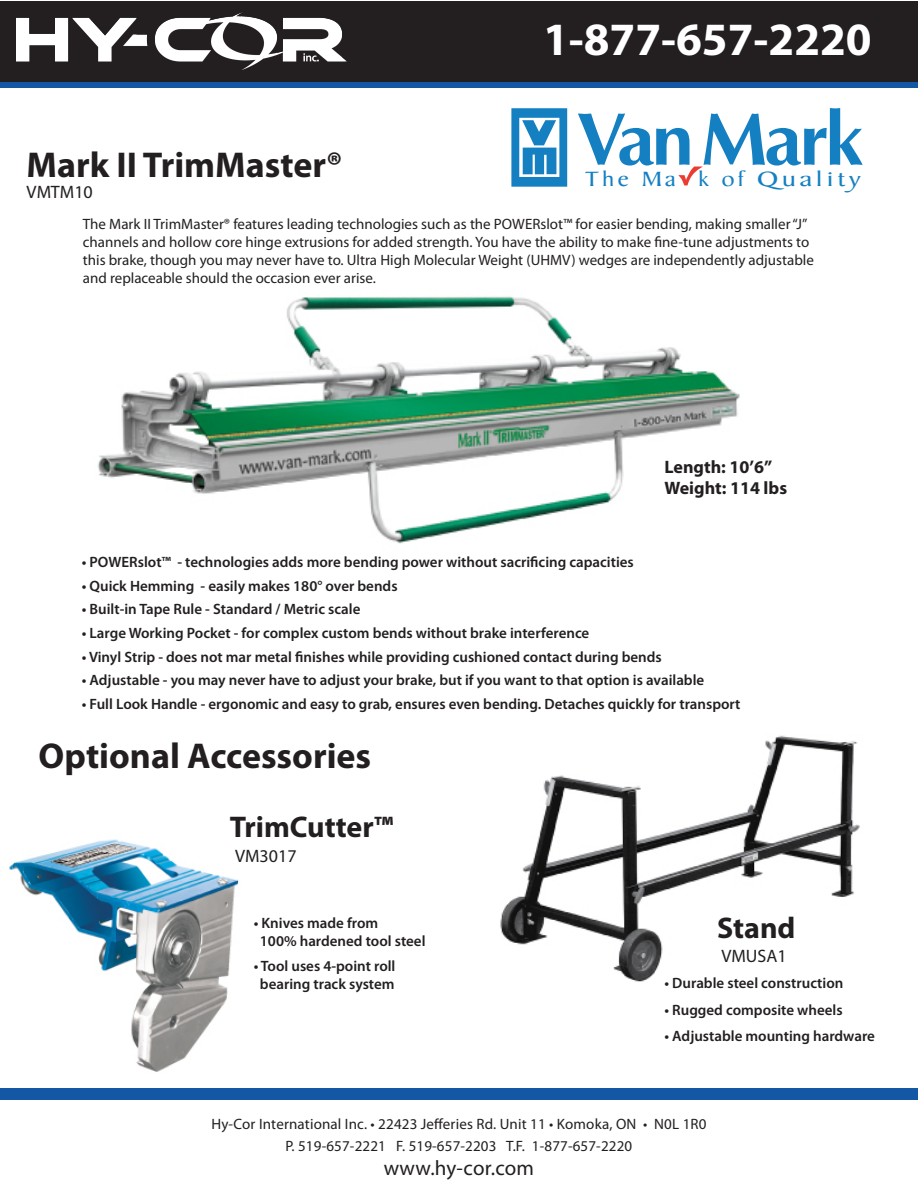
<style>
.page{position:relative;width:918px;height:1188px;background:#fff}
.page>*{position:absolute;margin:0;border:0;box-sizing:border-box;transform-origin:0 0}
.t1{font:700 74.85px "Optima";letter-spacing:-.04em;color:#1480c2}
.t2{font:700 46.5px "Myriad Pro";color:#fff}
.t3{font:700 36px "Myriad Pro";color:#231f20}
.t4{font:700 30px "Myriad Pro";color:#231f20}
.t5{font:22.35px "Baker Signet";letter-spacing:.115em;color:#1480c2;scale:1.19 1}
.t6{font:21px "Myriad Pro";letter-spacing:.01em;color:#231f20}
.t7{font:700 18px/21.6px "Myriad Pro";color:#231f20}
.t8{font:18px "Myriad Pro";color:#231f20}
.t9{font:600 15px/18px "Myriad Pro";color:#231f20}
.t10{font:15px/18px "Myriad Pro";color:#231f20;text-align:center}
</style>
<div class="page">
<div style="left:0;top:1088px;width:918px;height:11px;background:#1357a5"></div>
<div style="left:0;top:76px;width:918px;height:11px;background:#1357a5"></div>
<div style="left:0;top:1px;width:918px;height:81px;background:#231f20"></div>
<svg style="left:511px;top:108px;width:56px;height:79px"></svg>
<svg style="left:678px;top:167px;width:24px;height:18px"></svg>
<img style="left:16px;top:13px;width:330px;height:57px">
<img style="left:98px;top:296px;width:642px;height:248px">
<img style="left:9px;top:839px;width:230px;height:233px">
<img style="left:500px;top:735px;width:360px;height:247px">
<h2 class="t2" style="left:543px;top:9px;width:330px">1-877-657-2220</h2>
<h1 class="t1" style="left:577px;top:98px;width:288px">VanMark</h1>
<h3 class="t5" style="left:585px;top:167px;width:233px">The Ma k of Quality</h3>
<h3 class="t3" style="left:27px;top:142px;width:318px">Mark II TrimMaster®</h3>
<p class="t8" style="left:27px;top:180px;width:68px">VMTM10</p>
<p class="t10" style="left:83px;top:215px;width:733px;text-align:left">The Mark II TrimMaster® features leading technologies such as the POWERslot™ for easier bending, making smaller “J” channels and hollow core hinge extrusions for added strength. You have the ability to make fine-tune adjustments to this brake, though you may never have to. Ultra High Molecular Weight (UHMV) wedges are independently adjustable and replaceable should the occasion ever arise.</p>
<p class="t7" style="left:664px;top:455px;width:124px">Length: 10’6”<br>Weight: 114 lbs</p>
<p class="t9" style="left:82px;top:552px;width:554px">• POWERslot™ - technologies adds more bending power without sacrificing capacities</p>
<p class="t9" style="left:82px;top:576px;width:317px">• Quick Hemming - easily makes 180° over bends</p>
<p class="t9" style="left:82px;top:600px;width:280px">• Built-in Tape Rule - Standard / Metric scale</p>
<p class="t9" style="left:82px;top:624px;width:509px">• Large Working Pocket - for complex custom bends without brake interference</p>
<p class="t9" style="left:82px;top:647px;width:582px">• Vinyl Strip - does not mar metal finishes while providing cushioned contact during bends</p>
<p class="t9" style="left:82px;top:671px;width:624px">• Adjustable - you may never have to adjust your brake, but if you want to that option is available</p>
<p class="t9" style="left:82px;top:695px;width:660px">• Full Look Handle - ergonomic and easy to grab, ensures even bending. Detaches quickly for transport</p>
<h3 class="t3" style="left:39px;top:732px;width:334px">Optional Accessories</h3>
<h3 class="t4" style="left:230px;top:808px;width:165px">TrimCutter™</h3>
<p class="t8" style="left:235px;top:845px;width:63px">VM3017</p>
<p class="t9" style="left:260px;top:913px;width:167px;text-indent:-6px">• Knives made from<br>100% hardened tool steel</p>
<p class="t9" style="left:254px;top:956px;width:143px;text-align:center">• Tool uses 4-point roll bearing track system</p>
<h3 class="t4" style="left:717px;top:908px;width:80px">Stand</h3>
<p class="t8" style="left:721px;top:945px;width:67px">VMUSA1</p>
<p class="t9" style="left:665px;top:974px;width:180px">• Durable steel construction</p>
<p class="t9" style="left:665px;top:1000px;width:180px">• Rugged composite wheels</p>
<p class="t9" style="left:665px;top:1027px;width:212px">• Adjustable mounting hardware</p>
<p class="t10" style="left:211px;top:1112px;width:497px;line-height:22.6px">Hy-Cor International Inc. • 22423 Jefferies Rd. Unit 11 • Komoka, ON • N0L 1R0<br>P. 519-657-2221 F. 519-657-2203 T.F. 1-877-657-2220</p>
<h3 class="t6" style="left:384px;top:1155px;width:152px">www.hy-cor.com</h3>
</div>
